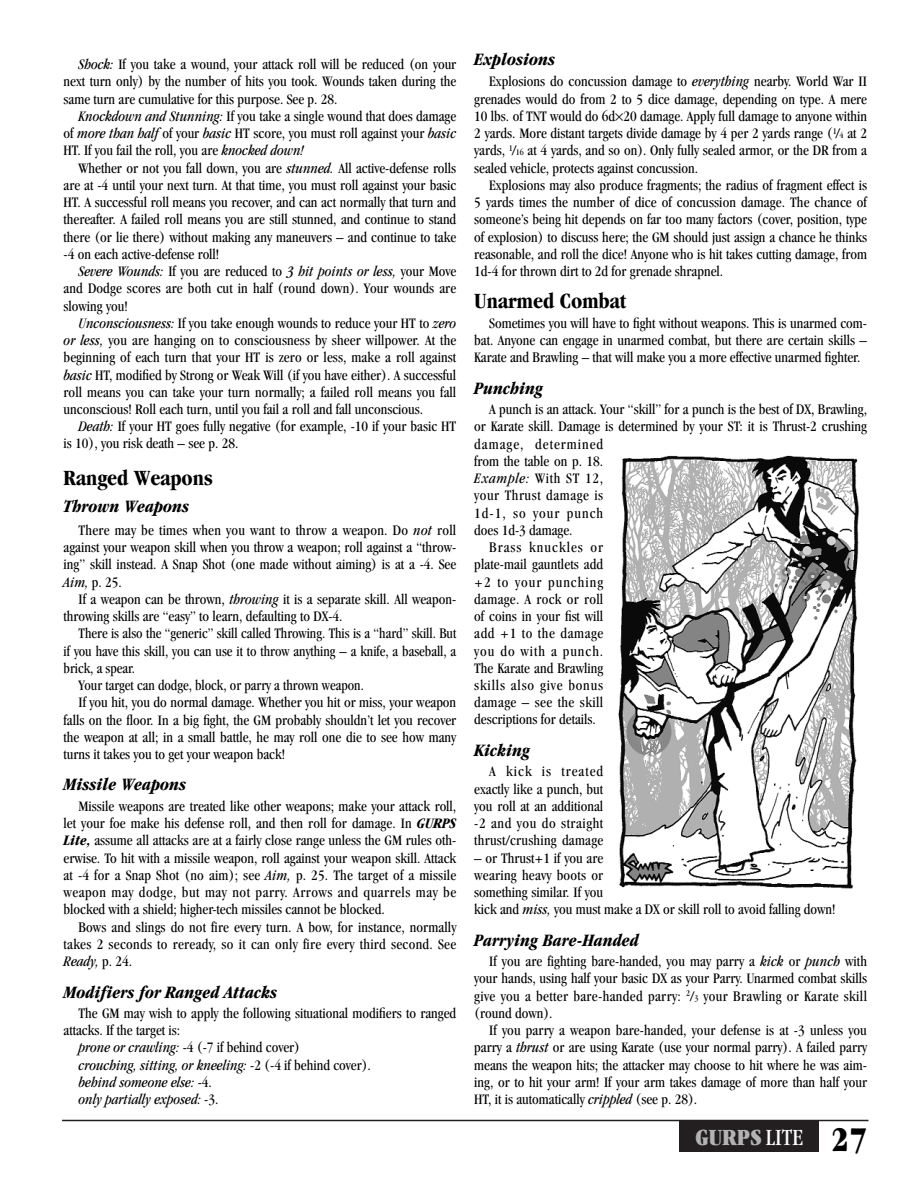
<style>
.page{position:relative;width:918px;height:1188px;background:#fff}
.page>*{position:absolute;margin:0;border:0;box-sizing:border-box;transform-origin:0 0}
.t1{font:ultra-condensed 36px "Garamond";color:#000}
.t2{font:ultra-condensed 24px "Garamond";color:#b3b3b3}
.t3{font:700 condensed 22.5px "Garamond";color:#000}
.t4{font:italic 700 condensed 18px "Garamond";color:#000}
.t5{font:condensed 15px/17.2px "Garamond";color:#000;text-align:justify}
.t6{font:italic condensed 15px "Garamond";color:#000}
.t7{font:condensed 15px "Garamond";letter-spacing:.065em;color:#000}
.t8{font:condensed 15px "Garamond";letter-spacing:.035em;color:#000}
.t9{font:condensed 15px "Garamond";letter-spacing:.055em;color:#000}
.t10{font:condensed 15px "Garamond";letter-spacing:.02em;color:#000}
.t11{font:condensed 15px "Garamond";letter-spacing:.03em;color:#000}
.s1{font-style:italic}
.s2{font-weight:700;font-style:italic}
.s3{font-style:normal}
.s4{font-size:9px}
.s5{font-stretch:condensed;color:#fff}
</style>
<div class="page">
<div style="left:680px;top:1120px;width:139px;height:32px;background:#231f20"></div>
<hr style="left:62px;top:1120px;width:806px;height:1px;background:#231f20">
<img style="left:618px;top:455px;width:241px;height:434px">
<p class="t5" style="left:64px;top:57px;width:394px;text-indent:15px"><span class="s1">Shock:</span> If you take a wound, your attack roll will be reduced (on your next turn only) by the number of hits you took. Wounds taken during the same turn are cumulative for this purpose. See p. 28.</p>
<p class="t5" style="left:64px;top:109px;width:394px;text-indent:15px"><span class="s1">Knockdown and Stunning:</span> If you take a single wound that does damage of <span class="s1">more than half</span> of your <span class="s1">basic</span> HT score, you must roll against your <span class="s1">basic </span>HT. If you fail the roll, you are <span class="s1">knocked down!</span></p>
<p class="t5" style="left:64px;top:160px;width:394px;text-indent:15px">Whether or not you fall down, you are <span class="s1">stunned.</span> All active-defense rolls are at -4 until your next turn. At that time, you must roll against your basic HT. A successful roll means you recover, and can act normally that turn and thereafter. A failed roll means you are still stunned, and continue to stand there (or lie there) without making any maneuvers – and continue to take -4 on each active-defense roll!</p>
<p class="t5" style="left:64px;top:264px;width:394px;text-indent:15px"><span class="s1">Severe Wounds:</span> If you are reduced to <span class="s1">3 hit points or less,</span> your Move and Dodge scores are both cut in half (round down). Your wounds are slowing you!</p>
<p class="t5" style="left:64px;top:316px;width:394px;text-indent:15px"><span class="s1">Unconsciousness:</span> If you take enough wounds to reduce your HT to <span class="s1">zero or less,</span> you are hanging on to consciousness by sheer willpower. At the beginning of each turn that your HT is zero or less, make a roll against <span class="s1">basic</span> HT, modified by Strong or Weak Will (if you have either). A successful roll means you can take your turn normally; a failed roll means you fall unconscious! Roll each turn, until you fail a roll and fall unconscious.</p>
<p class="t5" style="left:64px;top:419px;width:394px;text-indent:15px"><span class="s1">Death:</span> If your HT goes fully negative (for example, -10 if your basic HT is 10), you risk death – see p. 28.</p>
<h3 class="t3" style="left:64px;top:470px;width:151px">Ranged Weapons</h3>
<p class="t4" style="left:64px;top:500px;width:127px">Thrown Weapons</p>
<p class="t5" style="left:64px;top:523px;width:394px;text-indent:15px">There may be times when you want to throw a weapon. Do <span class="s1">not</span> roll against your weapon skill when you throw a weapon; roll against a “throw&shy;ing” skill instead. A Snap Shot (one made without aiming) is at a -4. See <span class="s1">Aim,</span> p. 25.</p>
<p class="t5" style="left:64px;top:592px;width:394px;text-indent:15px">If a weapon can be thrown, <span class="s1">throwing</span> it is a separate skill. All weapon&shy;throwing skills are “easy” to learn, defaulting to DX-4.</p>
<p class="t5" style="left:79px;top:626px;width:379px">There is also the “generic” skill called Throwing. This is a “hard” skill. But</p>
<p class="t5" style="left:64px;top:643px;width:394px">if you have this skill, you can use it to throw anything – a knife, a baseball, a</p>
<p class="t5" style="left:64px;top:661px;width:73px">brick, a spear.</p>
<p class="t5" style="left:79px;top:678px;width:287px">Your target can dodge, block, or parry a thrown weapon.</p>
<p class="t5" style="left:79px;top:695px;width:379px">If you hit, you do normal damage. Whether you hit or miss, your weapon</p>
<p class="t5" style="left:64px;top:712px;width:394px">falls on the floor. In a big fight, the GM probably shouldn’t let you recover</p>
<p class="t5" style="left:64px;top:730px;width:394px">the weapon at all; in a small battle, he may roll one die to see how many</p>
<p class="t5" style="left:64px;top:747px;width:223px">turns it takes you to get your weapon back!</p>
<p class="t4" style="left:64px;top:778px;width:124px">Missile Weapons</p>
<p class="t5" style="left:64px;top:799px;width:394px;text-indent:15px">Missile weapons are treated like other weapons; make your attack roll, let your foe make his defense roll, and then roll for damage. In <span class="s2">GURPS Lite,</span> assume all attacks are at a fairly close range unless the GM rules oth&shy;erwise. To hit with a missile weapon, roll against your weapon skill. Attack at -4 for a Snap Shot (no aim); see <span class="s1">Aim,</span> p. 25. The target of a missile weapon may dodge, but may not parry. Arrows and quarrels may be blocked with a shield; higher-tech missiles cannot be blocked.</p>
<p class="t5" style="left:64px;top:919px;width:394px;text-indent:15px">Bows and slings do not fire every turn. A bow, for instance, normally takes 2 seconds to reready, so it can only fire every third second. See <span class="s1">Ready,</span> p. 24.</p>
<p class="t4" style="left:64px;top:986px;width:215px">Modifiers for Ranged Attacks</p>
<p class="t5" style="left:79px;top:1006px;width:379px">The GM may wish to apply the following situational modifiers to ranged</p>
<p class="t5" style="left:64px;top:1023px;width:118px">attacks. If the target is:</p>
<p class="t5" style="left:79px;top:1040px;width:223px"><span class="s1">prone or crawling:</span> -4 (-7 if behind cover)</p>
<p class="t6" style="left:79px;top:1059px;width:294px">crouching, sitting, or kneeling: <span class="s3">-2 (-4 if behind cover).</span></p>
<p class="t6" style="left:79px;top:1076px;width:135px">behind someone else: <span class="s3">-4.</span></p>
<p class="t6" style="left:79px;top:1093px;width:141px">only partially exposed: <span class="s3">-3.</span></p>
<p class="t4" style="left:474px;top:52px;width:82px">Explosions</p>
<p class="t5" style="left:474px;top:74px;width:394px;text-indent:15px">Explosions do concussion damage to <span class="s1">everything</span> nearby. World War II grenades would do from 2 to 5 dice damage, depending on type. A mere 10 lbs. of TNT would do 6d 20 damage. Apply full damage to anyone within 2 yards. More distant targets divide damage by 4 per 2 yards range (<sup>1</sup>/<span class="s4">4</span> at 2 yards, <sup>1</sup>/<span class="s4">16</span> at 4 yards, and so on). Only fully sealed armor, or the DR from a sealed vehicle, protects against concussion.</p>
<p class="t5" style="left:474px;top:178px;width:394px;text-indent:15px">Explosions may also produce fragments; the radius of fragment effect is 5 yards times the number of dice of concussion damage. The chance of someone’s being hit depends on far too many factors (cover, position, type of explosion) to discuss here; the GM should just assign a chance he thinks reasonable, and roll the dice! Anyone who is hit takes cutting damage, from 1d-4 for thrown dirt to 2d for grenade shrapnel.</p>
<h3 class="t3" style="left:474px;top:292px;width:153px">Unarmed Combat</h3>
<p class="t5" style="left:474px;top:316px;width:394px;text-indent:15px">Sometimes you will have to fight without weapons. This is unarmed com&shy;bat. Anyone can engage in unarmed combat, but there are certain skills – Karate and Brawling – that will make you a more effective unarmed fighter.</p>
<p class="t4" style="left:474px;top:381px;width:70px">Punching</p>
<p class="t5" style="left:489px;top:402px;width:379px">A punch is an attack. Your “skill” for a punch is the best of DX, Brawling,</p>
<p class="t5" style="left:474px;top:419px;width:394px">or Karate skill. Damage is determined by your ST: it is Thrust-2 crushing</p>
<p class="t7" style="left:474px;top:438px;width:131px">damage, determined</p>
<p class="t5" style="left:474px;top:454px;width:131px">from the table on p. 18.</p>
<p class="t5" style="left:474px;top:471px;width:131px"><span class="s1">Example:</span> With ST 12,</p>
<p class="t8" style="left:474px;top:490px;width:130px">your Thrust damage is</p>
<p class="t7" style="left:474px;top:507px;width:130px">1d-1, so your punch</p>
<p class="t5" style="left:474px;top:523px;width:100px">does 1d-3 damage.</p>
<p class="t7" style="left:489px;top:541px;width:115px">Brass knuckles or</p>
<p class="t5" style="left:474px;top:557px;width:131px">plate-mail gauntlets add</p>
<p class="t7" style="left:474px;top:576px;width:130px">+2 to your punching</p>
<p class="t10" style="left:474px;top:593px;width:131px">damage. A rock or roll</p>
<p class="t5" style="left:474px;top:609px;width:131px">of coins in your fist will</p>
<p class="t8" style="left:474px;top:628px;width:130px">add +1 to the damage</p>
<p class="t7" style="left:474px;top:645px;width:130px">you do with a punch.</p>
<p class="t5" style="left:474px;top:661px;width:131px">The Karate and Brawling</p>
<p class="t9" style="left:474px;top:679px;width:130px">skills also give bonus</p>
<p class="t11" style="left:474px;top:697px;width:131px">damage – see the skill</p>
<p class="t5" style="left:474px;top:712px;width:123px">descriptions for details.</p>
<p class="t4" style="left:474px;top:743px;width:57px">Kicking</p>
<p class="t5" style="left:474px;top:764px;width:131px;text-indent:15px">A kick is treated exactly like a punch, but you roll at an additional -2 and you do straight thrust/crushing damage</p>
<p class="t5" style="left:474px;top:850px;width:363px;text-align:left">– or Thrust+1 if you are<br>wearing heavy boots or<br>something similar. If you<br>kick and <span class="s1">miss,</span> you must make a DX or skill roll to avoid falling down!</p>
<p class="t4" style="left:474px;top:933px;width:166px">Parrying Bare-Handed</p>
<p class="t5" style="left:474px;top:954px;width:394px;text-indent:15px">If you are fighting bare-handed, you may parry a <span class="s1">kick</span> or <span class="s1">punch</span> with your hands, using half your basic DX as your Parry. Unarmed combat skills give you a better bare-handed parry: <sup>2</sup>/<span class="s4">3</span> your Brawling or Karate skill (round down).</p>
<p class="t5" style="left:474px;top:1023px;width:394px;text-indent:15px">If you parry a weapon bare-handed, your defense is at -3 unless you parry a <span class="s1">thrust</span> or are using Karate (use your normal parry). A failed parry means the weapon hits; the attacker may choose to hit where he was aim&shy;ing, or to hit your arm! If your arm takes damage of more than half your HT, it is automatically <span class="s1">crippled</span> (see p. 28).</p>
<h1 class="t1" style="left:831px;top:1126px;width:37px">27</h1>
<h2 class="t2" style="left:695px;top:1128px;width:109px">GURPS <span class="s5">LITE</span></h2>
</div>
